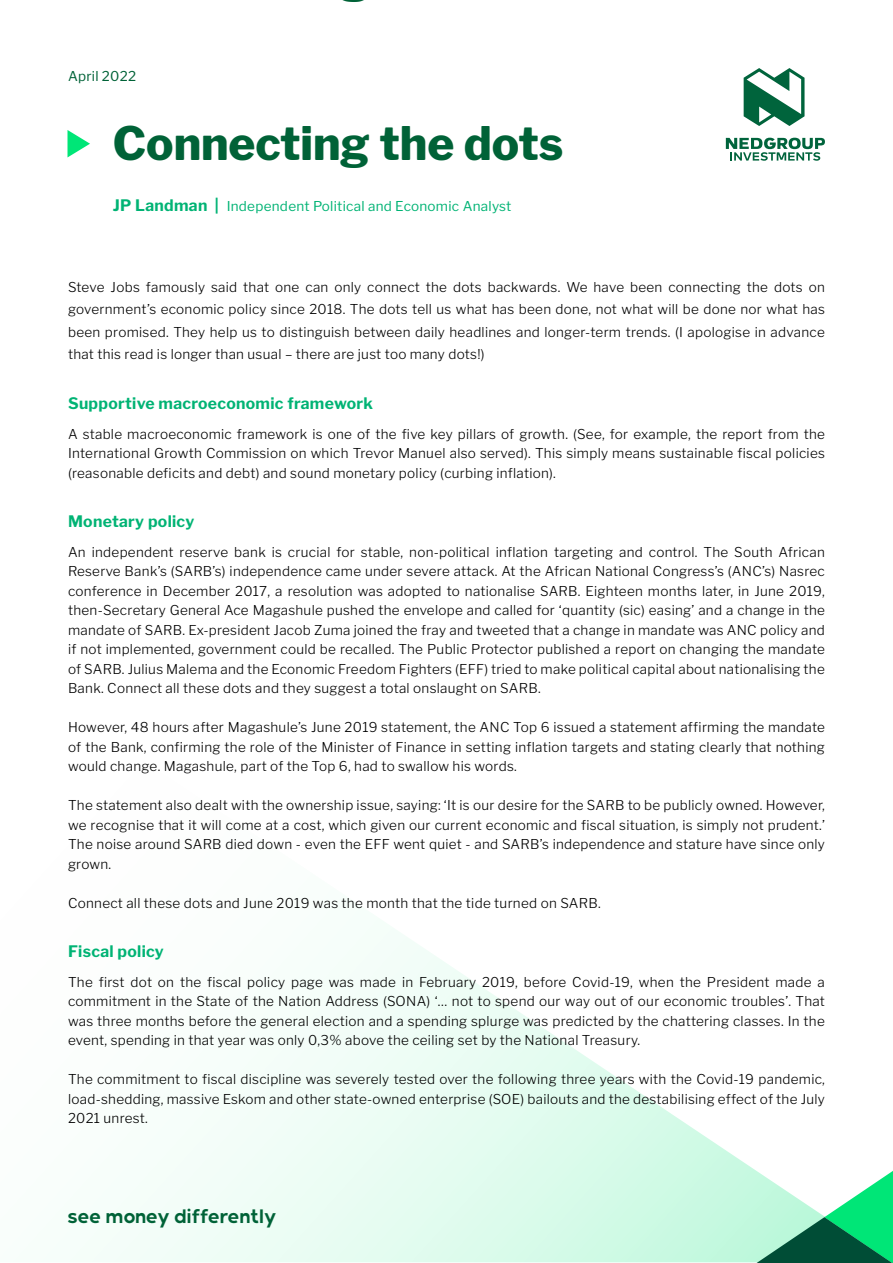
<style>
.page{position:relative;width:893px;height:1263px;background:#fff}
.page>*{position:absolute;margin:0;border:0;box-sizing:border-box;transform-origin:0 0}
.t1{font:800 45.75px "Libre Franklin";color:#006237}
.t2{font:700 19.5px "Nedbank Sans";color:#006237}
.t3{font:700 15.75px "Libre Franklin";letter-spacing:.02em;color:#00b374}
.t4{font:300 13.5px/19.5px "Libre Franklin";letter-spacing:.02em;color:#000;text-align:justify}
.t5{font:13.5px "Libre Franklin";letter-spacing:.02em;color:#00b374}
.t6{font:13.5px "Libre Franklin";letter-spacing:.02em;color:#006237}
.s1{font-weight:700;font-size:15.75px}
</style>
<div class="page">
<svg style="left:92px;top:928px;width:664px;height:334px"></svg>
<svg style="left:756px;top:1171px;width:137px;height:92px"></svg>
<svg style="left:744px;top:68px;width:60px;height:58px"></svg>
<svg style="left:726px;top:138px;width:99px;height:23px"></svg>
<svg style="left:68px;top:130px;width:22px;height:27px"></svg>
<p class="t6" style="left:68px;top:66px;width:70px">April 2022</p>
<h1 class="t1" style="left:113px;top:107px;width:452px">Connecting the dots</h1>
<p class="t5" style="left:113px;top:195px;width:400px"><span class="s1">JP Landman |</span> Independent Political and Economic Analyst</p>
<p class="t4" style="left:68px;top:274px;width:758px;line-height:22.5px">Steve Jobs famously said that one can only connect the dots backwards. We have been connecting the dots on government’s economic policy since 2018. The dots tell us what has been done, not what will be done nor what has been promised. They help us to distinguish between daily headlines and longer-term trends. (I apologise in advance that this read is longer than usual – there are just too many dots!)</p>
<p class="t3" style="left:68px;top:390px;width:306px">Supportive macroeconomic framework</p>
<p class="t4" style="left:68px;top:423px;width:758px">A stable macroeconomic framework is one of the five key pillars of growth. (See, for example, the report from the International Growth Commission on which Trevor Manuel also served). This simply means sustainable fiscal policies (reasonable deficits and debt) and sound monetary policy (curbing inflation).</p>
<p class="t3" style="left:68px;top:508px;width:128px">Monetary policy</p>
<p class="t4" style="left:68px;top:541px;width:758px">An independent reserve bank is crucial for stable, non-political inflation targeting and control. The South African Reserve Bank’s (SARB’s) independence came under severe attack. At the African National Congress’s (ANC’s) Nasrec conference in December 2017, a resolution was adopted to nationalise SARB. Eighteen months later, in June 2019, then-Secretary General Ace Magashule pushed the envelope and called for ‘quantity (sic) easing’ and a change in the mandate of SARB. Ex-president Jacob Zuma joined the fray and tweeted that a change in mandate was ANC policy and if not implemented, government could be recalled. The Public Protector published a report on changing the mandate of SARB. Julius Malema and the Economic Freedom Fighters (EFF) tried to make political capital about nationalising the Bank. Connect all these dots and they suggest a total onslaught on SARB.</p>
<p class="t4" style="left:68px;top:716px;width:758px">However, 48 hours after Magashule’s June 2019 statement, the ANC Top 6 issued a statement affirming the mandate of the Bank, confirming the role of the Minister of Finance in setting inflation targets and stating clearly that nothing would change. Magashule, part of the Top 6, had to swallow his words.</p>
<p class="t4" style="left:68px;top:794px;width:758px">The statement also dealt with the ownership issue, saying: ‘It is our desire for the SARB to be publicly owned. However, we recognise that it will come at a cost, which given our current economic and fiscal situation, is simply not prudent.’ The noise around SARB died down - even the EFF went quiet - and SARB’s independence and stature have since only grown.</p>
<p class="t4" style="left:68px;top:892px;width:534px">Connect all these dots and June 2019 was the month that the tide turned on SARB.</p>
<p class="t3" style="left:68px;top:939px;width:97px">Fiscal policy</p>
<p class="t4" style="left:68px;top:971px;width:758px">The first dot on the fiscal policy page was made in February 2019, before Covid-19, when the President made a commitment in the State of the Nation Address (SONA) ‘… not to spend our way out of our economic troubles’. That was three months before the general election and a spending splurge was predicted by the chattering classes. In the event, spending in that year was only 0,3% above the ceiling set by the National Treasury.</p>
<p class="t4" style="left:68px;top:1068px;width:758px">The commitment to fiscal discipline was severely tested over the following three years with the Covid-19 pandemic, load-shedding, massive Eskom and other state-owned enterprise (SOE) bailouts and the destabilising effect of the July 2021 unrest.</p>
<h2 class="t2" style="left:68px;top:1204px;width:210px">see money differently</h2>
</div>
